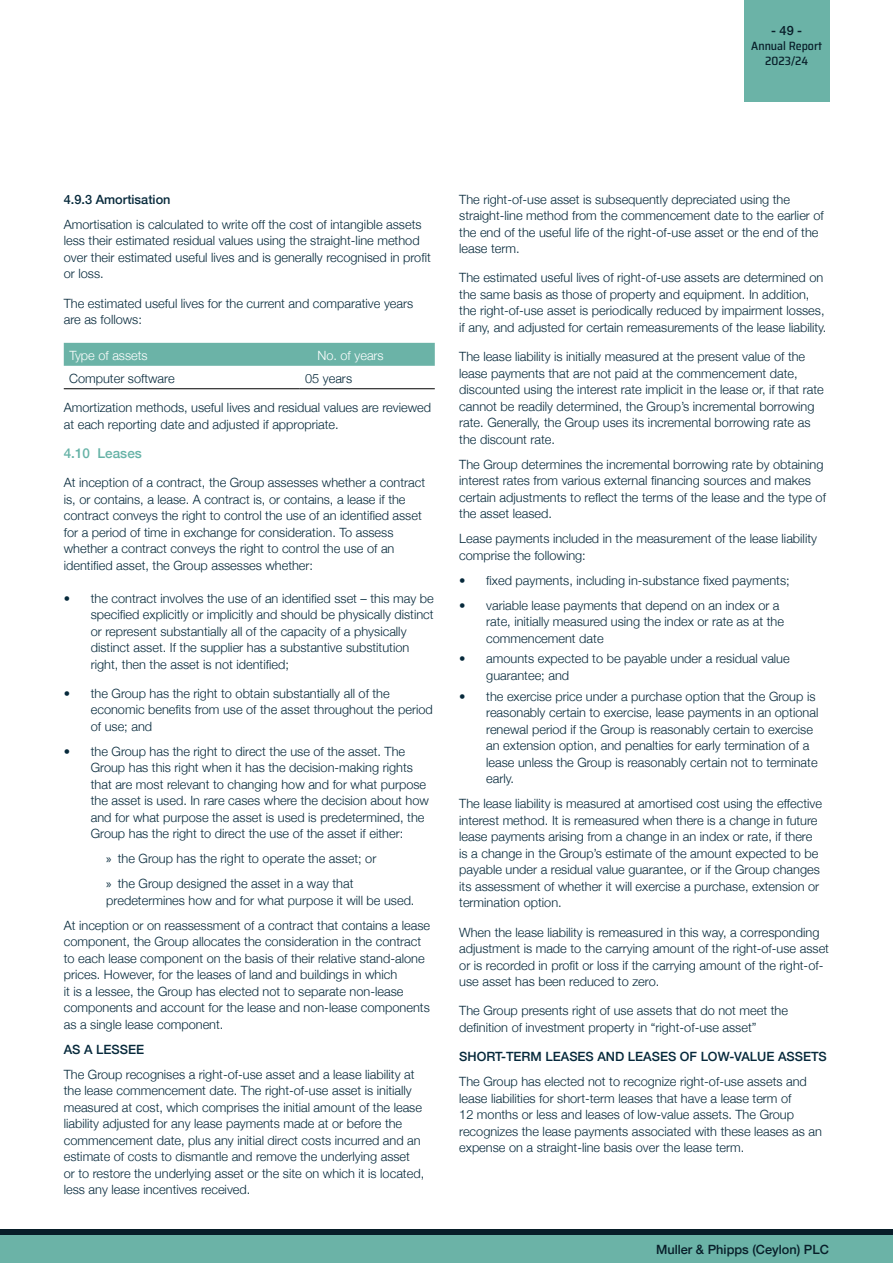
<style>
.page{position:relative;width:893px;height:1263px;background:#fff}
.page>*{position:absolute;margin:0;border:0;box-sizing:border-box;transform-origin:0 0}
.t1{font:500 13.5px "Helvetica Neue";color:#66b3a7}
.t2{font:300 12.75px/16.5px "Helvetica Neue";color:#06293b}
.t3{font:500 12.75px "Helvetica Neue";color:#06293b}
.t4{font:500 12.75px "Helvetica Neue";color:#081e29}
.t5{font:300 12.75px "Helvetica Neue";color:#fff}
.t6{font:500 semi-condensed 12px/15px "Saira";color:#081e29;text-align:center}
.s1{font-family:"Myriad Pro";font-weight:400}
</style>
<div class="page">
<div style="left:0;top:1230px;width:893px;height:33px;background:#081e29"></div>
<div style="left:0;top:1235px;width:893px;height:28px;background:#6bb3a7"></div>
<div style="left:744px;top:0;width:85px;height:102px;background:#6bb3a7"></div>
<div style="left:64px;top:343px;width:371px;height:23px;background:#6bb3a7"></div>
<hr style="left:64px;top:388px;width:236px;height:1px;background:#000">
<hr style="left:300px;top:388px;width:135px;height:1px;background:#000">
<p class="t4" style="left:771px;top:20px;width:33px">- 49 -</p>
<p class="t6" style="left:751px;top:38px;width:72px">Annual Report<br>2023/24</p>
<p class="t3" style="left:64px;top:189px;width:108px">4.9.3 Amortisation</p>
<p class="t2" style="left:64px;top:215px;width:368px">Amortisation is calculated to write off the cost of intangible assets less their estimated residual values using the straight-line method over their estimated useful lives and is generally recognised in profit or loss.</p>
<p class="t2" style="left:64px;top:294px;width:351px">The estimated useful lives for the current and comparative years are as follows:</p>
<p class="t5" style="left:69px;top:346px;width:80px">Type of assets</p>
<p class="t5" style="left:317px;top:346px;width:68px">No. of years</p>
<p class="t2" style="left:69px;top:370px;width:107px">Computer software</p>
<p class="t2" style="left:305px;top:370px;width:49px">05 years</p>
<p class="t2" style="left:64px;top:398px;width:369px">Amortization methods, useful lives and residual values are reviewed at each reporting date and adjusted if appropriate.</p>
<p class="t1" style="left:64px;top:442px;width:80px">4.10 Leases</p>
<p class="t2" style="left:64px;top:473px;width:363px">At inception of a contract, the Group assesses whether a contract is, or contains, a lease. A contract is, or contains, a lease if the contract conveys the right to control the use of an identified asset for a period of time in exchange for consideration. To assess whether a contract conveys the right to control the use of an identified asset, the Group assesses whether:</p>
<p class="t2" style="left:91px;top:589px;width:344px;text-indent:-27px">• the contract involves the use of an identified sset – this may be specified explicitly or implicitly and should be physically distinct or represent substantially all of the capacity of a physically distinct asset. If the supplier has a substantive substitution right, then the asset is not identified;</p>
<p class="t2" style="left:91px;top:684px;width:343px;text-indent:-27px">• the Group has the right to obtain substantially all of the economic benefits from use of the asset throughout the period of use; and</p>
<p class="t2" style="left:91px;top:742px;width:340px;text-indent:-27px">• the Group has the right to direct the use of the asset. The Group has this right when it has the decision-making rights that are most relevant to changing how and for what purpose the asset is used. In rare cases where the decision about how and for what purpose the asset is used is predetermined, the Group has the right to direct the use of the asset if either:</p>
<p class="t2" style="left:106px;top:845px;width:272px;line-height:25px"><span class="s1">»</span> the Group has the right to operate the asset; or <span class="s1">»</span> the Group designed the asset in a way that</p>
<p class="t2" style="left:64px;top:887px;width:368px;line-height:25px;text-indent:43px">predetermines how and for what purpose it will be used.<br>At inception or on reassessment of a contract that contains a lease</p>
<p class="t2" style="left:64px;top:933px;width:368px">component, the Group allocates the consideration in the contract to each lease component on the basis of their relative stand-alone prices. However, for the leases of land and buildings in which<br>it is a lessee, the Group has elected not to separate non-lease components and account for the lease and non-lease components as a single lease component.</p>
<p class="t3" style="left:64px;top:1039px;width:82px">AS A LESSEE</p>
<p class="t2" style="left:64px;top:1065px;width:362px">The Group recognises a right-of-use asset and a lease liability at the lease commencement date. The right-of-use asset is initially measured at cost, which comprises the initial amount of the lease liability adjusted for any lease payments made at or before the commencement date, plus any initial direct costs incurred and an estimate of costs to dismantle and remove the underlying asset or to restore the underlying asset or the site on which it is located, less any lease incentives received.</p>
<p class="t2" style="left:459px;top:190px;width:366px">The right-of-use asset is subsequently depreciated using the straight-line method from the commencement date to the earlier of the end of the useful life of the right-of-use asset or the end of the lease term.</p>
<p class="t2" style="left:459px;top:269px;width:369px">The estimated useful lives of right-of-use assets are determined on the same basis as those of property and equipment. In addition, the right-of-use asset is periodically reduced by impairment losses, if any, and adjusted for certain remeasurements of the lease liability.</p>
<p class="t2" style="left:459px;top:347px;width:366px">The lease liability is initially measured at the present value of the lease payments that are not paid at the commencement date, discounted using the interest rate implicit in the lease or, if that rate cannot be readily determined, the Group’s incremental borrowing rate. Generally, the Group uses its incremental borrowing rate as the discount rate.</p>
<p class="t2" style="left:459px;top:455px;width:368px">The Group determines the incremental borrowing rate by obtaining interest rates from various external financing sources and makes certain adjustments to reflect the terms of the lease and the type of the asset leased.</p>
<p class="t2" style="left:459px;top:529px;width:359px">Lease payments included in the measurement of the lease liability comprise the following:</p>
<p class="t2" style="left:459px;top:571px;width:332px">• fixed payments, including in-substance fixed payments;</p>
<p class="t2" style="left:486px;top:596px;width:299px;text-indent:-27px">• variable lease payments that depend on an index or a rate, initially measured using the index or rate as at the commencement date</p>
<p class="t2" style="left:486px;top:650px;width:305px;text-indent:-27px">• amounts expected to be payable under a residual value guarantee; and</p>
<p class="t2" style="left:486px;top:687px;width:334px;text-indent:-27px">• the exercise price under a purchase option that the Group is reasonably certain to exercise, lease payments in an optional renewal period if the Group is reasonably certain to exercise an extension option, and penalties for early termination of a lease unless the Group is reasonably certain not to terminate early.</p>
<p class="t2" style="left:459px;top:794px;width:364px">The lease liability is measured at amortised cost using the effective interest method. It is remeasured when there is a change in future lease payments arising from a change in an index or rate, if there is a change in the Group’s estimate of the amount expected to be payable under a residual value guarantee, or if the Group changes its assessment of whether it will exercise a purchase, extension or termination option.</p>
<p class="t2" style="left:459px;top:923px;width:371px">When the lease liability is remeasured in this way, a corresponding adjustment is made to the carrying amount of the right-of-use asset or is recorded in profit or loss if the carrying amount of the right-of&shy;use asset has been reduced to zero.</p>
<p class="t2" style="left:459px;top:1001px;width:330px">The Group presents right of use assets that do not meet the definition of investment property in “right-of-use asset”</p>
<p class="t3" style="left:459px;top:1046px;width:369px">SHORT-TERM LEASES AND LEASES OF LOW-VALUE ASSETS</p>
<p class="t2" style="left:459px;top:1072px;width:364px">The Group has elected not to recognize right-of-use assets and lease liabilities for short-term leases that have a lease term of<br>12 months or less and leases of low-value assets. The Group recognizes the lease payments associated with these leases as an expense on a straight-line basis over the lease term.</p>
<p class="t4" style="left:656px;top:1240px;width:174px">Muller &amp; Phipps (Ceylon) PLC</p>
</div>
